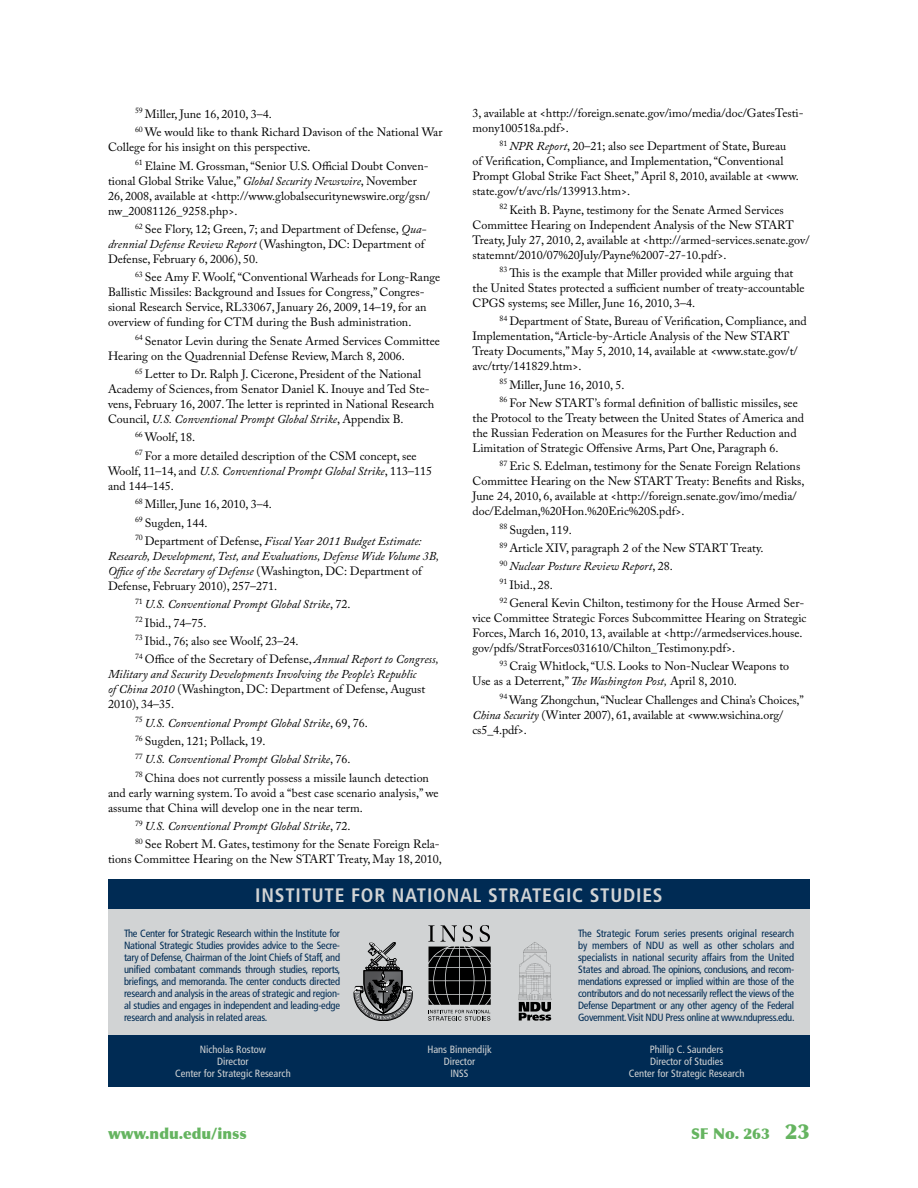
<style>
.page{position:relative;width:918px;height:1188px;background:#fff}
.page>*{position:absolute;margin:0;border:0;box-sizing:border-box;transform-origin:0 0}
.t1{font:700 condensed 19.5px "Frutiger LT Std";letter-spacing:.04em;color:#d1d3d4}
.t2{font:900 15px "Optima";color:#65b460}
.t3{font:12px/15px "Adobe Caslon Pro";color:#000}
.t4{font:italic 12px/15px "Adobe Caslon Pro";color:#000}
.t5{font:condensed 10.5px/12px "Frutiger LT Std";letter-spacing:-.025em;color:#002b54;text-align:justify}
.t6{font:condensed 10.5px/12px "Frutiger LT Std";color:#d1d3d4;text-align:center}
.s1{font-style:italic}
.s2{font-style:normal}
.s3{font-size:21px}
</style>
<div class="page">
<div style="left:108px;top:879px;width:702px;height:31px;background:#002b54"></div>
<div style="left:108px;top:909px;width:702px;height:143px;background:#d1d3d4"></div>
<div style="left:108px;top:1035px;width:702px;height:52px;background:#002b54"></div>
<svg style="left:428px;top:925px;width:63px;height:96px"></svg>
<svg style="left:353px;top:943px;width:59px;height:78px"></svg>
<svg style="left:518px;top:942px;width:33px;height:79px"></svg>
<p class="t3" style="left:135px;top:105px;width:309px;line-height:18.3px"><sup>59</sup> Miller, June 16, 2010, 3–4.<br><sup>60</sup> We would like to thank Richard Davison of the National War</p>
<p class="t3" style="left:135px;top:138px;width:295px;line-height:18.3px;text-indent:-27px">College for his insight on this perspective.<br><sup>61</sup> Elaine M. Grossman, “Senior U.S. Official Doubt Conven-</p>
<p class="t3" style="left:108px;top:173px;width:323px">tional Global Strike Value,” <span class="s1">Global Security Newswire</span>, November<br>26, 2008, available at &lt;http://www.globalsecuritynewswire.org/gsn/ nw_20081126_9258.php&gt;.</p>
<p class="t3" style="left:108px;top:221px;width:320px;text-indent:27px"><sup>62</sup> See Flory, 12; Green, 7; and Department of Defense, <span class="s1">Qua&shy;drennial Defense Review Report</span> (Washington, DC: Department of<br>Defense, February 6, 2006), 50.</p>
<p class="t3" style="left:108px;top:270px;width:334px;text-indent:27px"><sup>63</sup> See Amy F. Woolf, “Conventional Warheads for Long-Range Ballistic Missiles: Background and Issues for Congress,” Congres&shy;sional Research Service, RL33067, January 26, 2009, 14–19, for an overview of funding for CTM during the Bush administration.</p>
<p class="t3" style="left:108px;top:333px;width:333px;text-indent:27px"><sup>64</sup> Senator Levin during the Senate Armed Services Committee<br>Hearing on the Quadrennial Defense Review, March 8, 2006.</p>
<p class="t3" style="left:108px;top:366px;width:328px;text-indent:27px"><sup>65</sup> Letter to Dr. Ralph J. Cicerone, President of the National Academy of Sciences, from Senator Daniel K. Inouye and Ted Ste&shy;vens, February 16, 2007. The letter is reprinted in National Research Council, <span class="s1">U.S. Conventional Prompt Global Strike</span>, Appendix B.</p>
<p class="t3" style="left:135px;top:428px;width:283px;line-height:18.3px"><sup>66</sup> Woolf, 18.<br><sup>67</sup> For a more detailed description of the CSM concept, see</p>
<p class="t3" style="left:108px;top:463px;width:326px">Woolf, 11–14, and <span class="s1">U.S. Conventional Prompt Global Strike</span>, 113–115 and 144–145.</p>
<p class="t3" style="left:135px;top:495px;width:288px;line-height:18.3px"><sup>68</sup> Miller, June 16, 2010, 3–4.<br><sup>69</sup> Sugden, 144.<br><sup>70</sup> Department of Defense, <span class="s1">Fiscal Year 2011 Budget Estimate:</span></p>
<p class="t4" style="left:108px;top:548px;width:333px">Research, Development, Test, and Evaluations, Defense Wide Volume 3B,<br>Office of the Secretary of Defense <span class="s2">(Washington, DC: Department of<br>Defense, February 2010), 257–271.</span></p>
<p class="t3" style="left:135px;top:595px;width:305px;line-height:18.3px"><sup>71</sup> <span class="s1">U.S. Conventional Prompt Global Strike</span>, 72.<br><sup>72</sup> Ibid., 74–75.<br><sup>73</sup> Ibid., 76; also see Woolf, 23–24.<br><sup>74</sup> Office of the Secretary of Defense, <span class="s1">Annual Report to Congress,</span></p>
<p class="t4" style="left:108px;top:667px;width:319px">Military and Security Developments Involving the People’s Republic of China 2010 <span class="s2">(Washington, DC: Department of Defense, August<br>2010), 34–35.</span></p>
<p class="t3" style="left:135px;top:713px;width:295px;line-height:18.3px"><sup>75</sup> <span class="s1">U.S. Conventional Prompt Global Strike</span>, 69, 76.<br><sup>76</sup> Sugden, 121; Pollack, 19.<br><sup>77</sup> <span class="s1">U.S. Conventional Prompt Global Strike</span>, 76.<br><sup>78</sup> China does not currently possess a missile launch detection</p>
<p class="t3" style="left:108px;top:785px;width:332px">and early warning system. To avoid a “best case scenario analysis,” we assume that China will develop one in the near term.</p>
<p class="t3" style="left:135px;top:817px;width:306px;line-height:18.3px"><sup>79</sup> <span class="s1">U.S. Conventional Prompt Global Strike</span>, 72.<br><sup>80</sup> See Robert M. Gates, testimony for the Senate Foreign Rela-</p>
<p class="t3" style="left:108px;top:852px;width:336px">tions Committee Hearing on the New START Treaty, May 18, 2010,</p>
<p class="t3" style="left:473px;top:105px;width:333px">3, available at &lt;http://foreign.senate.gov/imo/media/doc/GatesTesti&shy;mony100518a.pdf&gt;.</p>
<p class="t3" style="left:473px;top:139px;width:328px;text-indent:27px"><sup>81</sup> <span class="s1">NPR Report</span>, 20–21; also see Department of State, Bureau of Verification, Compliance, and Implementation, “Conventional Prompt Global Strike Fact Sheet,” April 8, 2010, available at &lt;www. state.gov/t/avc/rls/139913.htm&gt;.</p>
<p class="t3" style="left:473px;top:202px;width:339px;text-indent:27px"><sup>82</sup> Keith B. Payne, testimony for the Senate Armed Services Committee Hearing on Independent Analysis of the New START Treaty, July 27, 2010, 2, available at &lt;http://armed-services.senate.gov/ statemnt/2010/07%20July/Payne%2007-27-10.pdf&gt;.</p>
<p class="t3" style="left:473px;top:265px;width:334px;text-indent:27px"><sup>83</sup> This is the example that Miller provided while arguing that the United States protected a sufficient number of treaty-accountable<br>CPGS systems; see Miller, June 16, 2010, 3–4.</p>
<p class="t3" style="left:473px;top:314px;width:336px;text-indent:27px"><sup>84</sup> Department of State, Bureau of Verification, Compliance, and Implementation, “Article-by-Article Analysis of the New START Treaty Documents,” May 5, 2010, 14, available at &lt;www.state.gov/t/ avc/trty/141829.htm&gt;.</p>
<p class="t3" style="left:500px;top:375px;width:300px;line-height:18.3px"><sup>85</sup> Miller, June 16, 2010, 5.<br><sup>86</sup> For New START’s formal definition of ballistic missiles, see</p>
<p class="t3" style="left:473px;top:410px;width:333px">the Protocol to the Treaty between the United States of America and the Russian Federation on Measures for the Further Reduction and<br>Limitation of Strategic Offensive Arms, Part One, Paragraph 6.</p>
<p class="t3" style="left:473px;top:459px;width:333px;text-indent:27px"><sup>87</sup> Eric S. Edelman, testimony for the Senate Foreign Relations Committee Hearing on the New START Treaty: Benefits and Risks, June 24, 2010, 6, available at &lt;http://foreign.senate.gov/imo/media/ doc/Edelman,%20Hon.%20Eric%20S.pdf&gt;.</p>
<p class="t3" style="left:500px;top:520px;width:306px;line-height:18.3px"><sup>88</sup> Sugden, 119.<br><sup>89</sup> Article XIV, paragraph 2 of the New START Treaty.<br><sup>90</sup> <span class="s1">Nuclear Posture Review Report</span>, 28.<br><sup>91</sup> Ibid., 28.<br><sup>92</sup> General Kevin Chilton, testimony for the House Armed Ser-</p>
<p class="t3" style="left:473px;top:610px;width:336px">vice Committee Strategic Forces Subcommittee Hearing on Strategic<br>Forces, March 16, 2010, 13, available at &lt;http://armedservices.house. gov/pdfs/StratForces031610/Chilton_Testimony.pdf&gt;.</p>
<p class="t3" style="left:473px;top:659px;width:318px;text-indent:27px"><sup>93</sup> Craig Whitlock, “U.S. Looks to Non-Nuclear Weapons to<br>Use as a Deterrent,” <span class="s1">The Washington Post,</span> April 8, 2010.</p>
<p class="t3" style="left:472px;top:692px;width:333px;text-indent:27px"><sup>94</sup> Wang Zhongchun, “Nuclear Challenges and China’s Choices,”<br><span class="s1">China Security</span> (Winter 2007), 61, available at &lt;www.wsichina.org/ cs5_4.pdf&gt;.</p>
<h1 class="t1" style="left:255px;top:884px;width:409px">INSTITUTE FOR NATIONAL STRATEGIC STUDIES</h1>
<p class="t5" style="left:124px;top:927px;width:218px">The Center for Strategic Research within the Institute for National Strategic Studies provides advice to the Secre&shy;tary of Defense, Chairman of the Joint Chiefs of Staff, and unified combatant commands through studies, reports, briefings, and memoranda. The center conducts directed research and analysis in the areas of strategic and region&shy;al studies and engages in independent and leading-edge research and analysis in related areas.</p>
<p class="t5" style="left:578px;top:927px;width:218px">The Strategic Forum series presents original research by members of NDU as well as other scholars and specialists in national security affairs from the United States and abroad. The opinions, conclusions, and recom&shy;mendations expressed or implied within are those of the contributors and do not necessarily reflect the views of the Defense Department or any other agency of the Federal Government. Visit NDU Press online at www.ndupress.edu.</p>
<p class="t6" style="left:175px;top:1043px;width:117px">Nicholas Rostow<br>Director<br>Center for Strategic Research</p>
<p class="t6" style="left:629px;top:1043px;width:117px">Phillip C. Saunders<br>Director of Studies<br>Center for Strategic Research</p>
<p class="t6" style="left:427px;top:1043px;width:66px">Hans Binnendijk<br>Director<br>INSS</p>
<p class="t2" style="left:108px;top:1125px;width:140px">www.ndu.edu/inss</p>
<p class="t2" style="left:691px;top:1125px;width:120px">SF No. 263 <span class="s3">23</span></p>
</div>
